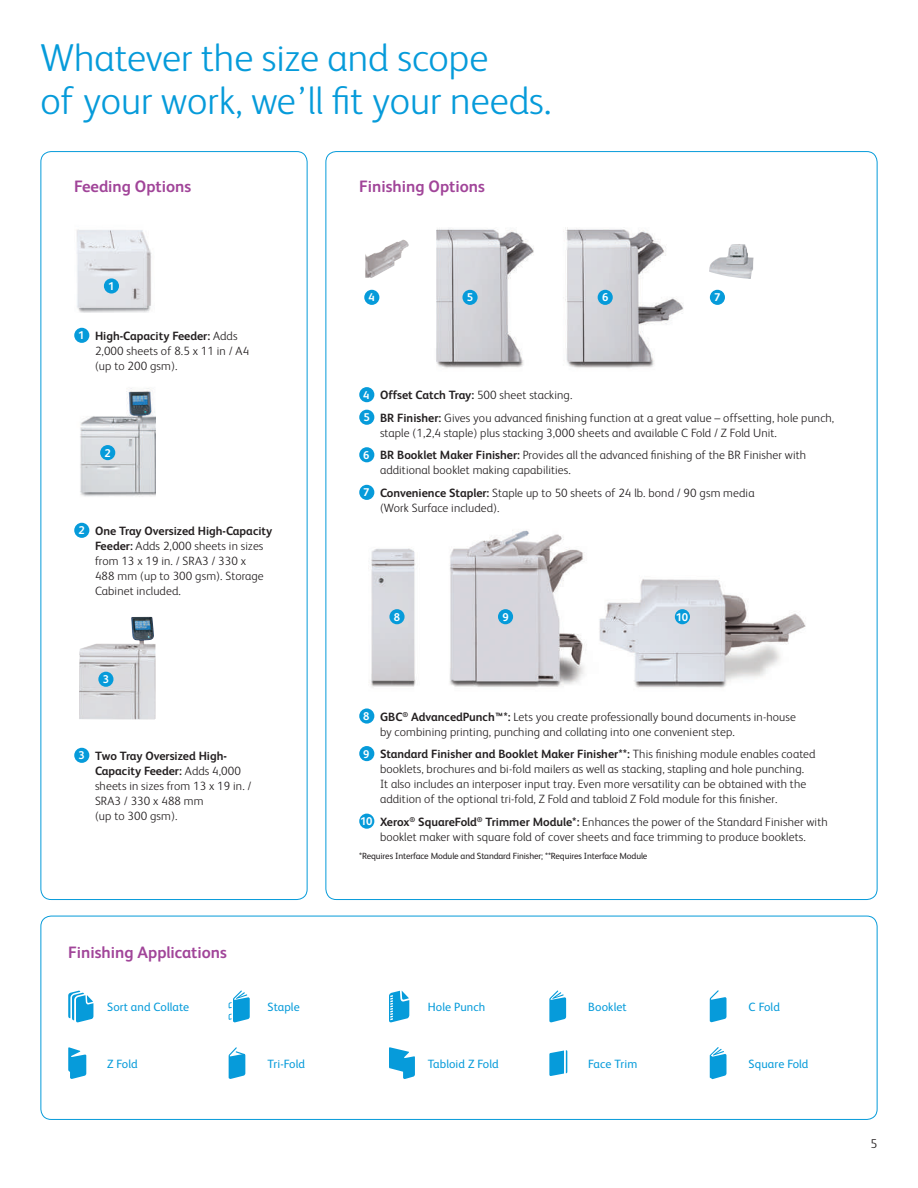
<style>
.page{position:relative;width:918px;height:1188px;background:#fff}
.page>*{position:absolute;margin:0;border:0;box-sizing:border-box;transform-origin:0 0}
.t1{font:300 39px/43.5px "Xerox Sans";color:#069bda}
.t2{font:700 16.5px "Xerox Sans";color:#a14599}
.t3{font:300 12.75px "Xerox Sans";color:#231f20}
.t4{font:300 12px/15px "Xerox Sans";letter-spacing:.01em;color:#231f20}
.t5{font:12px "Xerox Sans";letter-spacing:.01em;color:#069bda}
.t6{font:700 11.25px "Xerox Sans";color:#fff}
.t7{font:9px "Xerox Sans";letter-spacing:-.01em;color:#231f20}
.s1{font-weight:700;font-size:11.25px;color:#fff}
.s2{font-weight:700}
</style>
<div class="page">
<svg style="left:68px;top:991px;width:25px;height:32px"></svg>
<svg style="left:229px;top:990px;width:21px;height:33px"></svg>
<svg style="left:389px;top:991px;width:20px;height:32px"></svg>
<svg style="left:549px;top:990px;width:17px;height:33px"></svg>
<svg style="left:710px;top:990px;width:17px;height:32px"></svg>
<svg style="left:68px;top:1047px;width:18px;height:32px"></svg>
<svg style="left:229px;top:1047px;width:16px;height:32px"></svg>
<svg style="left:389px;top:1047px;width:26px;height:32px"></svg>
<svg style="left:549px;top:1050px;width:18px;height:26px"></svg>
<svg style="left:710px;top:1047px;width:17px;height:32px"></svg>
<div style="left:41px;top:916px;width:837px;height:204px;border:1px solid #069bda;border-radius:10px"></div>
<img style="left:436px;top:227px;width:248px;height:141px">
<img style="left:365px;top:239px;width:44px;height:39px">
<div style="left:364px;top:290px;width:15px;height:15px;background:#069bda;border-radius:50%"></div>
<img style="left:709px;top:244px;width:45px;height:35px">
<div style="left:710px;top:290px;width:15px;height:15px;background:#069bda;border-radius:50%"></div>
<div style="left:462px;top:290px;width:16px;height:15px;background:#069bda;border-radius:50%"></div>
<div style="left:598px;top:290px;width:15px;height:15px;background:#069bda;border-radius:50%"></div>
<div style="left:359px;top:387px;width:15px;height:15px;background:#069bda;border-radius:50%"></div>
<div style="left:359px;top:410px;width:15px;height:15px;background:#069bda;border-radius:50%"></div>
<div style="left:359px;top:447px;width:15px;height:15px;background:#069bda;border-radius:50%"></div>
<div style="left:359px;top:485px;width:15px;height:15px;background:#069bda;border-radius:50%"></div>
<img style="left:371px;top:530px;width:435px;height:158px">
<div style="left:389px;top:609px;width:16px;height:15px;background:#069bda;border-radius:50%"></div>
<div style="left:498px;top:609px;width:15px;height:15px;background:#069bda;border-radius:50%"></div>
<div style="left:675px;top:609px;width:15px;height:15px;background:#069bda;border-radius:50%"></div>
<div style="left:359px;top:708px;width:15px;height:16px;background:#069bda;border-radius:50%"></div>
<div style="left:359px;top:746px;width:15px;height:15px;background:#069bda;border-radius:50%"></div>
<div style="left:359px;top:814px;width:15px;height:15px;background:#069bda;border-radius:50%"></div>
<img style="left:76px;top:229px;width:76px;height:84px">
<div style="left:104px;top:278px;width:15px;height:16px;background:#069bda;border-radius:50%"></div>
<div style="left:74px;top:328px;width:15px;height:15px;background:#069bda;border-radius:50%"></div>
<img style="left:80px;top:388px;width:75px;height:109px">
<div style="left:100px;top:445px;width:15px;height:15px;background:#069bda;border-radius:50%"></div>
<div style="left:74px;top:523px;width:15px;height:15px;background:#069bda;border-radius:50%"></div>
<img style="left:79px;top:617px;width:76px;height:103px">
<div style="left:98px;top:672px;width:15px;height:15px;background:#069bda;border-radius:50%"></div>
<div style="left:74px;top:748px;width:15px;height:15px;background:#069bda;border-radius:50%"></div>
<h1 class="t1" style="left:40px;top:34px;width:512px">Whatever the size and scope<br>of your work, we’ll fit your needs.</h1>
<h2 class="t2" style="left:74px;top:175px;width:119px">Feeding Options</h2>
<p class="t6" style="left:108px;top:278px;width:8px">1</p>
<p class="t4" style="left:95px;top:328px;width:156px;text-indent:-17px"><span class="s1">1</span> <span class="s2">High-Capacity Feeder:</span> Adds<br>2,000 sheets of 8.5 x 11 in / A4 (up to 200 gsm).</p>
<p class="t6" style="left:105px;top:445px;width:8px">2</p>
<p class="t4" style="left:95px;top:523px;width:179px;text-indent:-17px"><span class="s1">2</span> <span class="s2">One Tray Oversized High-Capacity<br>Feeder:</span> Adds 2,000 sheets in sizes from 13 x 19 in. / SRA3 / 330 x<br>488 mm (up to 300 gsm). Storage<br>Cabinet included.</p>
<p class="t6" style="left:103px;top:672px;width:8px">3</p>
<p class="t4" style="left:95px;top:748px;width:158px;text-indent:-17px"><span class="s1">3</span> <span class="s2">Two Tray Oversized High-<br>Capacity Feeder:</span> Adds 4,000 sheets in sizes from 13 x 19 in. /<br>SRA3 / 330 x 488 mm<br>(up to 300 gsm).</p>
<h2 class="t2" style="left:68px;top:941px;width:160px">Finishing Applications</h2>
<h2 class="t2" style="left:359px;top:175px;width:127px">Finishing Options</h2>
<p class="t6" style="left:369px;top:290px;width:8px">4</p>
<p class="t6" style="left:467px;top:290px;width:8px">5</p>
<p class="t6" style="left:602px;top:290px;width:8px">6</p>
<p class="t6" style="left:714px;top:290px;width:8px">7</p>
<p class="t4" style="left:363px;top:383px;width:473px;line-height:22.5px"><span class="s1">4</span> <span class="s2">Offset Catch Tray:</span> 500 sheet stacking.<br><span class="s1">5</span> <span class="s2">BR Finisher:</span> Gives you advanced finishing function at a great value – offsetting, hole punch,</p>
<p class="t4" style="left:363px;top:421px;width:445px;line-height:22.5px;text-indent:17px">staple (1,2,4 staple) plus stacking 3,000 sheets and available C Fold / Z Fold Unit.<br><span class="s1">6</span> <span class="s2">BR Booklet Maker Finisher:</span> Provides all the advanced finishing of the BR Finisher with</p>
<p class="t4" style="left:363px;top:458px;width:393px;line-height:22.5px;text-indent:17px">additional booklet making capabilities.<br><span class="s1">7</span> <span class="s2">Convenience Stapler:</span> Staple up to 50 sheets of 24 lb. bond / 90 gsm media</p>
<p class="t4" style="left:380px;top:500px;width:121px">(Work Surface included).</p>
<p class="t6" style="left:394px;top:609px;width:8px">8</p>
<p class="t6" style="left:502px;top:609px;width:8px">9</p>
<p class="t6" style="left:676px;top:609px;width:14px">10</p>
<p class="t4" style="left:380px;top:708px;width:417px;text-indent:-17px"><span class="s1">8</span> <span class="s2">GBC</span><sup>®</sup> <span class="s2">AdvancedPunch™*:</span> Lets you create professionally bound documents in-house by combining printing, punching and collating into one convenient step.</p>
<p class="t4" style="left:380px;top:746px;width:437px;text-indent:-17px"><span class="s1">9</span> <span class="s2">Standard Finisher and Booklet Maker Finisher**:</span> This finishing module enables coated booklets, brochures and bi-fold mailers as well as stacking, stapling and hole punching.<br>It also includes an interposer input tray. Even more versatility can be obtained with the addition of the optional tri-fold, Z Fold and tabloid Z Fold module for this finisher.</p>
<p class="t4" style="left:360px;top:814px;width:469px;text-align:center"><span class="s1">10</span> <span class="s2">Xerox</span><sup>®</sup> <span class="s2">SquareFold</span><sup>®</sup> <span class="s2">Trimmer Module*:</span> Enhances the power of the Standard Finisher with booklet maker with square fold of cover sheets and face trimming to produce booklets.</p>
<p class="t7" style="left:359px;top:850px;width:290px">*Requires Interface Module and Standard Finisher; **Requires Interface Module</p>
<p class="t5" style="left:107px;top:999px;width:84px">Sort and Collate</p>
<p class="t5" style="left:268px;top:999px;width:34px">Staple</p>
<p class="t5" style="left:428px;top:999px;width:59px">Hole Punch</p>
<p class="t5" style="left:588px;top:999px;width:40px">Booklet</p>
<p class="t5" style="left:749px;top:999px;width:33px">C Fold</p>
<p class="t5" style="left:107px;top:1056px;width:32px">Z Fold</p>
<p class="t5" style="left:268px;top:1056px;width:39px">Tri-Fold</p>
<p class="t5" style="left:428px;top:1056px;width:72px">Tabloid Z Fold</p>
<p class="t5" style="left:588px;top:1056px;width:51px">Face Trim</p>
<p class="t5" style="left:749px;top:1056px;width:61px">Square Fold</p>
<p class="t3" style="left:871px;top:1135px;width:8px">5</p>
</div>
